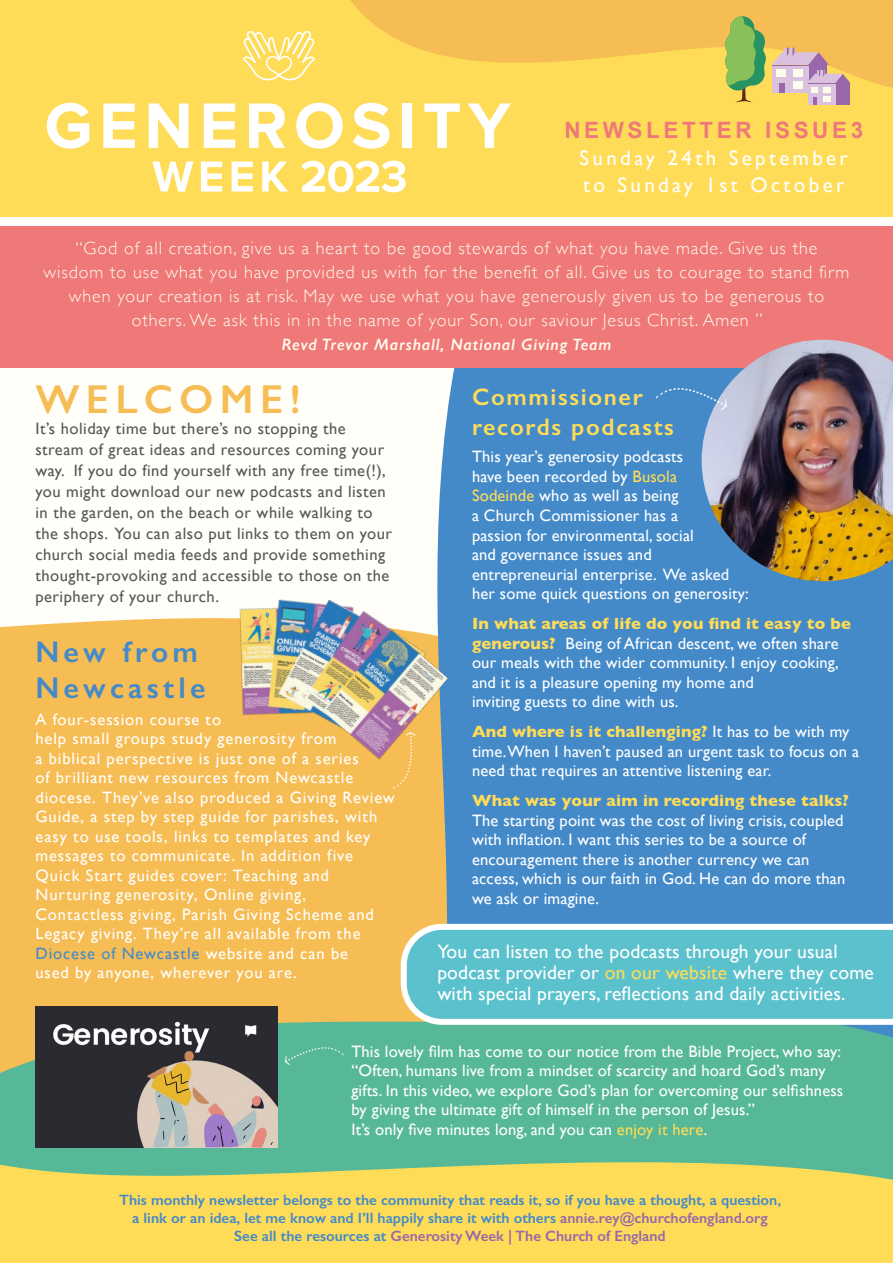
<style>
.page{position:relative;width:893px;height:1263px;background:#fff}
.page>*{position:absolute;margin:0;border:0;box-sizing:border-box;transform-origin:0 0}
.t1{font:600 40.5px "Gill Sans";letter-spacing:.16em;color:#f6bd54}
.t2{font:600 30px/36px "Gill Sans";letter-spacing:.14em;color:#448ac9}
.t3{font:600 24px/30px "Gill Sans";letter-spacing:.07em;color:#ffdc57}
.t4{font:700 22.5px "Arial";letter-spacing:.16em;color:#ef7878}
.t5{font:21px/27px "Gill Sans";letter-spacing:.16em;color:#fff}
.t6{font:19.5px/21px "Gill Sans";letter-spacing:.01em;color:#fff}
.t7{font:300 18px/24px "Gill Sans";letter-spacing:.05em;color:#fffdee;text-align:center}
.t8{font:16.5px/19.5px "Gill Sans";letter-spacing:.01em;color:#fff}
.t9{font:16.5px/19.5px "Gill Sans";letter-spacing:.055em;color:#fff}
.t10{font:16.5px/21px "Gill Sans";letter-spacing:.03em;color:#575756}
.t11{font:italic 600 16.5px "Gill Sans";letter-spacing:.05em;color:#fffdee}
.t12{font:700 16.5px "Gill Sans";letter-spacing:.01em;color:#ffdc57}
.t13{font:600 15px/18px "Gill Sans";color:#448ac9;text-align:center}
.s1{color:#448ac9}
.s2{color:#ffdc57}
.s3{font-weight:700;color:#ffdc57}
.s4{color:#9868aa}
</style>
<div class="page">
<div style="left:0;top:319px;width:546px;height:642px;background:#fffef9"></div>
<div style="left:0;top:618px;width:425px;height:348px;background:#f6bd54"></div>
<div style="left:425px;top:368px;width:468px;height:556px;background:#448ac9"></div>
<div style="left:0;top:0;width:893px;height:217px;background:#ffdc57"></div>
<div style="left:0;top:221px;width:893px;height:147px;background:#ef7878"></div>
<svg style="left:47px;top:103px;width:42px;height:46px"></svg>
<svg style="left:103px;top:103px;width:32px;height:45px"></svg>
<svg style="left:149px;top:103px;width:39px;height:45px"></svg>
<svg style="left:204px;top:103px;width:31px;height:45px"></svg>
<svg style="left:249px;top:115px;width:36px;height:33px"></svg>
<svg style="left:296px;top:115px;width:47px;height:34px"></svg>
<svg style="left:353px;top:115px;width:36px;height:34px"></svg>
<div style="left:402px;top:103px;width:10px;height:45px;background:#fff"></div>
<svg style="left:424px;top:115px;width:36px;height:33px"></svg>
<svg style="left:468px;top:115px;width:43px;height:33px"></svg>
<svg style="left:152px;top:162px;width:41px;height:30px"></svg>
<svg style="left:201px;top:162px;width:21px;height:30px"></svg>
<svg style="left:232px;top:162px;width:21px;height:30px"></svg>
<svg style="left:262px;top:162px;width:26px;height:30px"></svg>
<svg style="left:301px;top:161px;width:105px;height:31px"></svg>
<div style="left:0;top:217px;width:893px;height:8px;background:#fff"></div>
<svg style="left:214px;top:0;width:679px;height:115px;background:#fbd15c"></svg>
<svg style="left:725px;top:16px;width:125px;height:88px;background:#ccba78"></svg>
<svg style="left:0;top:966px;width:893px;height:122px;background:#8cb880"></svg>
<svg style="left:0;top:1088px;width:893px;height:175px;background:#b9cd71"></svg>
<img style="left:205px;top:565px;width:260px;height:223px">
<svg style="left:401px;top:924px;width:492px;height:101px;background:#72c8d0"></svg>
<img style="left:702px;top:340px;width:191px;height:241px">
<svg style="left:656px;top:388px;width:71px;height:23px;background:#5995cd"></svg>
<svg style="left:393px;top:732px;width:23px;height:57px"></svg>
<img style="left:35px;top:1007px;width:243px;height:140px">
<svg style="left:285px;top:1047px;width:59px;height:18px"></svg>
<h3 class="t4" style="left:564px;top:116px;width:300px">NEWSLETTER ISSUE3</h3>
<p class="t5" style="left:580px;top:144px;width:270px">Sunday 24th September to Sunday 1st October</p>
<p class="t7" style="left:44px;top:235px;width:807px">“God of all creation, give us a heart to be good stewards of what you have made. Give us the wisdom to use what you have provided us with for the benefit of all. Give us to courage to stand firm when your creation is at risk. May we use what you have generously given us to be generous to others. We ask this in in the name of your Son, our saviour Jesus Christ. Amen ”</p>
<p class="t11" style="left:282px;top:334px;width:331px">Revd Trevor Marshall, National Giving Team</p>
<h1 class="t1" style="left:35px;top:375px;width:267px">WELCOME!</h1>
<p class="t10" style="left:35px;top:418px;width:358px">It’s holiday time but there’s no stopping the stream of great ideas and resources coming your way. If you do find yourself with any free time(!), you might download our new podcasts and listen in the garden, on the beach or while walking to the shops. You can also put links to them on your church social media feeds and provide something thought-provoking and accessible to those on the periphery of your church.</p>
<h2 class="t2" style="left:35px;top:633px;width:172px">New from<br>Newcastle</h2>
<p class="t9" style="left:35px;top:709px;width:361px">A four-session course to<br>help small groups study generosity from<br>a biblical perspective is just one of a series<br>of brilliant new resources from Newcastle diocese. They’ve also produced a Giving Review Guide, a step by step guide for parishes, with easy to use tools, links to templates and key messages to communicate. In addition five Quick Start guides cover: Teaching and Nurturing generosity, Online giving, Contactless giving, Parish Giving Scheme and Legacy giving. They’re all available from the <span class="s1">Diocese of Newcastle</span> website and can be<br>used by anyone, wherever you are.</p>
<h3 class="t3" style="left:472px;top:382px;width:203px">Commissioner records podcasts</h3>
<p class="t8" style="left:472px;top:447px;width:278px">This year’s generosity podcasts<br>have been recorded by <span class="s2">Busola<br>Sodeinde</span> who as well as being<br>a Church Commissioner has a<br>passion for environmental, social<br>and governance issues and entrepreneurial enterprise. We asked her some quick questions on generosity:</p>
<p class="t8" style="left:472px;top:613px;width:381px"><span class="s3">In what areas of life do you find it easy to be generous?</span> Being of African descent, we often share our meals with the wider community. I enjoy cooking, and it is a pleasure opening my home and<br>inviting guests to dine with us.</p>
<p class="t8" style="left:472px;top:721px;width:389px"><span class="s3">And where is it challenging?</span> It has to be with my time. When I haven’t paused an urgent task to focus on a need that requires an attentive listening ear.</p>
<p class="t12" style="left:472px;top:787px;width:378px">What was your aim in recording these talks?</p>
<p class="t8" style="left:472px;top:810px;width:375px">The starting point was the cost of living crisis, coupled with inflation. I want this series to be a source of encouragement there is another currency we can access, which is our faith in God. He can do more than we ask or imagine.</p>
<p class="t6" style="left:437px;top:940px;width:438px">You can listen to the podcasts through your usual podcast provider or <span class="s2">on our website</span> where they come with special prayers, reflections and daily activities.</p>
<p class="t8" style="left:351px;top:1041px;width:493px">This lovely film has come to our notice from the Bible Project, who say: “Often, humans live from a mindset of scarcity and hoard God’s many gifts. In this video, we explore God’s plan for overcoming our selfishness by giving the ultimate gift of himself in the person of Jesus.”<br>It’s only five minutes long, and you can <span class="s2">enjoy it here</span>.</p>
<p class="t13" style="left:119px;top:1190px;width:663px">This monthly newsletter belongs to the community that reads it, so if you have a thought, a question, a link or an idea, let me know and I’ll happily share it with others <span class="s4">annie.rey@churchofengland.org<br></span>See all the resources at <span class="s4">Generosity Week | The Church of England</span></p>
</div>
